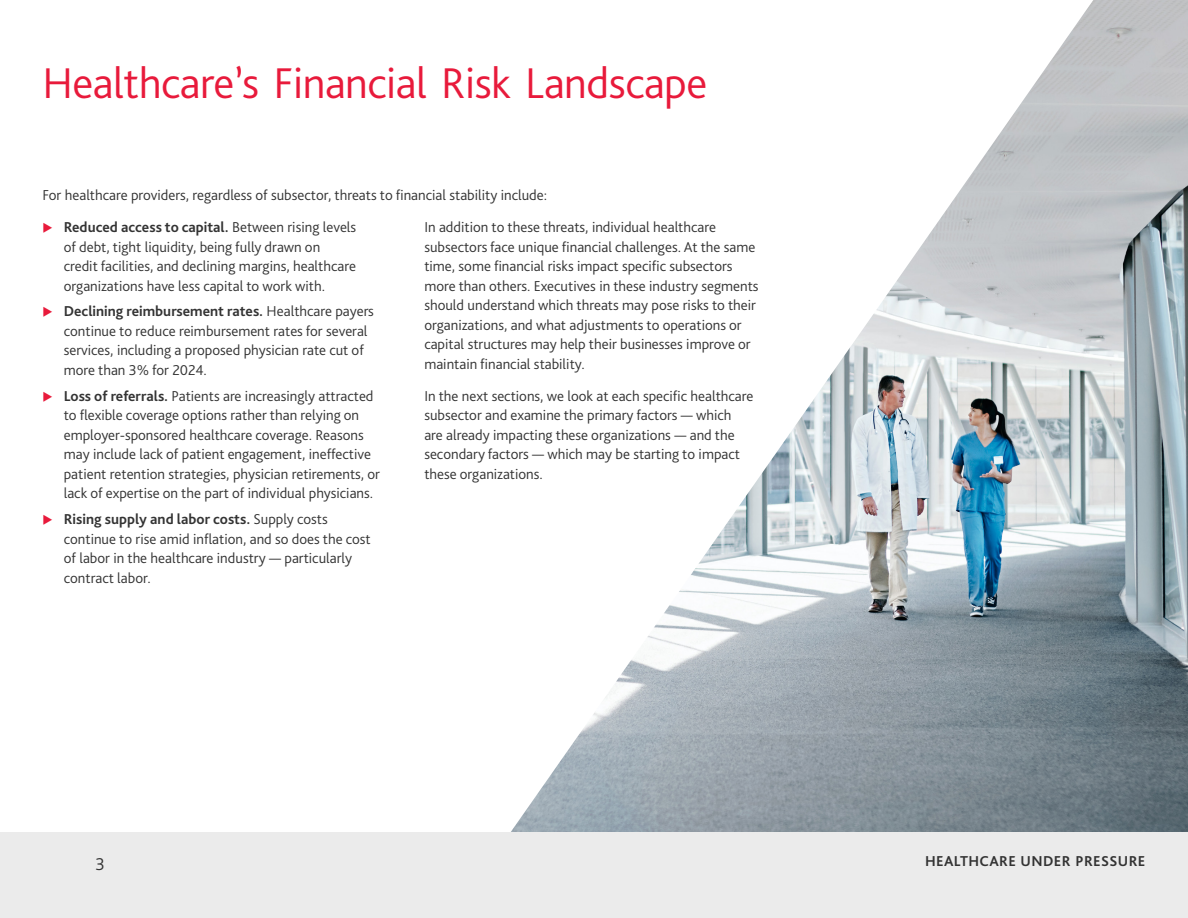
<style>
.page{position:relative;width:1188px;height:918px;background:#fff}
.page>*{position:absolute;margin:0;border:0;box-sizing:border-box;transform-origin:0 0}
.t1{font:300 45px "Bliss Pro";letter-spacing:-.01em;color:#e81a3b}
.t2{font:300 18px "Bliss Pro";color:#333}
.t3{font:300 15px/19.5px "Bliss Pro";color:#333}
.t4{font:700 15px "Bliss Pro";letter-spacing:.025em;color:#333}
.s1{font-weight:700}
</style>
<div class="page">
<img style="left:500px;top:0;width:688px;height:833px">
<div style="left:0;top:833px;width:1188px;height:85px;background:#ebebeb"></div>
<h1 class="t1" style="left:43px;top:55px;width:666px">Healthcare’s Financial Risk Landscape</h1>
<p class="t3" style="left:64px;top:178px;width:485px;line-height:32.2px;text-indent:-21px">For healthcare providers, regardless of subsector, threats to financial stability include:<br><span class="s1">Reduced access to capital.</span> Between rising levels</p>
<p class="t3" style="left:64px;top:236px;width:294px">of debt, tight liquidity, being fully drawn on credit facilities, and declining margins, healthcare organizations have less capital to work with.</p>
<p class="t3" style="left:64px;top:301px;width:312px"><span class="s1">Declining reimbursement rates.</span> Healthcare payers continue to reduce reimbursement rates for several services, including a proposed physician rate cut of more than 3% for 2024.</p>
<p class="t3" style="left:64px;top:386px;width:318px"><span class="s1">Loss of referrals.</span> Patients are increasingly attracted to flexible coverage options rather than relying on employer-sponsored healthcare coverage. Reasons may include lack of patient engagement, ineffective patient retention strategies, physician retirements, or lack of expertise on the part of individual physicians.</p>
<p class="t3" style="left:64px;top:509px;width:308px"><span class="s1">Rising supply and labor costs.</span> Supply costs continue to rise amid inflation, and so does the cost of labor in the healthcare industry — particularly contract labor.</p>
<p class="t3" style="left:424px;top:217px;width:336px">In addition to these threats, individual healthcare subsectors face unique financial challenges. At the same time, some financial risks impact specific subsectors more than others. Executives in these industry segments should understand which threats may pose risks to their organizations, and what adjustments to operations or capital structures may help their businesses improve or maintain financial stability.</p>
<p class="t3" style="left:424px;top:386px;width:331px">In the next sections, we look at each specific healthcare subsector and examine the primary factors — which are already impacting these organizations — and the secondary factors — which may be starting to impact these organizations.</p>
<p class="t2" style="left:96px;top:853px;width:11px">3</p>
<p class="t4" style="left:925px;top:851px;width:222px">HEALTHCARE UNDER PRESSURE</p>
</div>
